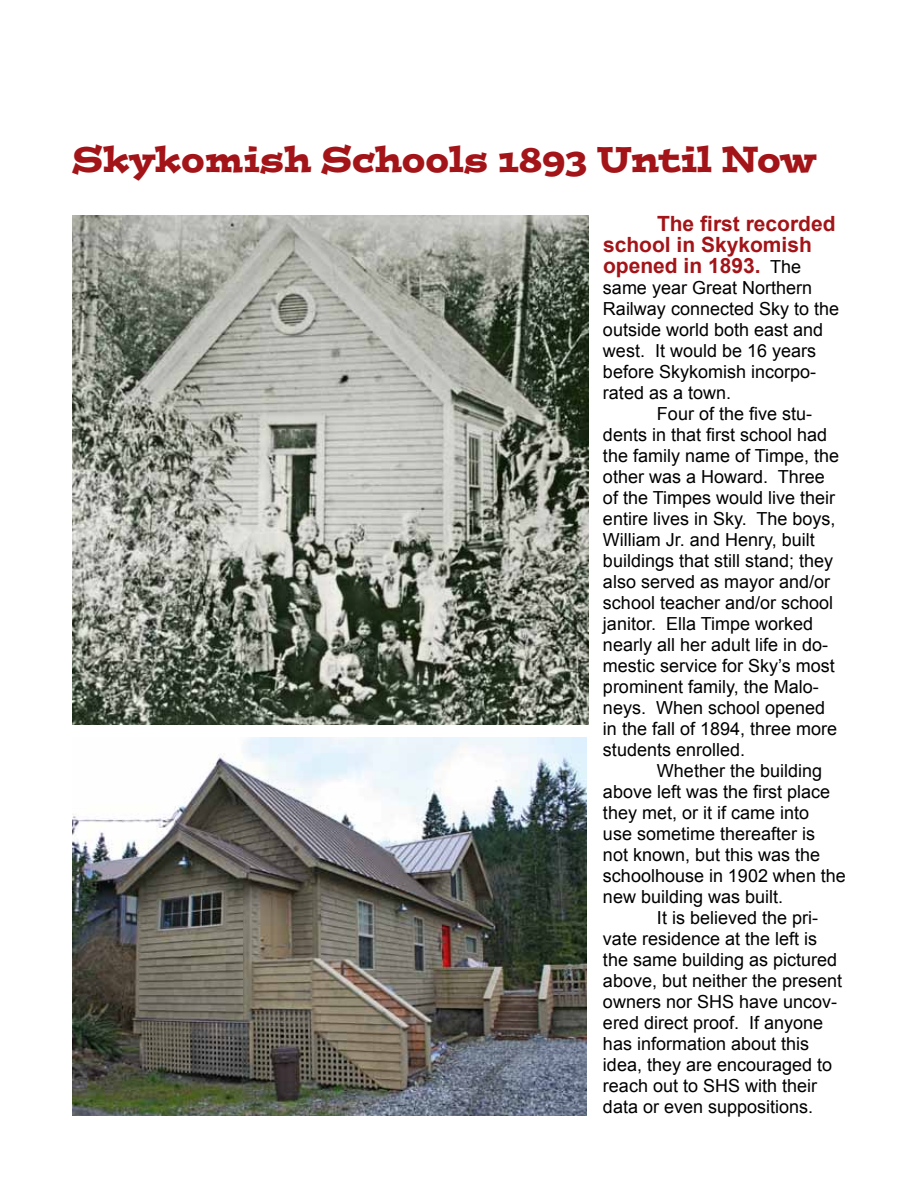
<style>
.page{position:relative;width:918px;height:1188px;background:#fff}
.page>*{position:absolute;margin:0;border:0;box-sizing:border-box;transform-origin:0 0}
.t1{font:36px "Postino Std";color:#a31418;scale:.9 1}
.t2{font:700 21px/21px "Arial";color:#a31418}
.t3{font:18px "Arial";color:#000}
.s1{font-weight:400;font-size:18px;color:#000}
</style>
<div class="page">
<img style="left:72px;top:216px;width:517px;height:509px">
<img style="left:72px;top:738px;width:514px;height:378px">
<h1 class="t1" style="left:72px;top:136px;width:828px">Skykomish Schools 1893 Until Now</h1>
<p class="t2" style="left:603px;top:214px;width:234px;text-indent:54px">The first recorded school in Skykomish opened in 1893. <span class="s1">The</span></p>
<p class="t3" style="left:603px;top:276px;width:211px">same year Great Northern</p>
<p class="t3" style="left:603px;top:297px;width:238px">Railway connected Sky to the</p>
<p class="t3" style="left:603px;top:318px;width:222px">outside world both east and</p>
<p class="t3" style="left:603px;top:339px;width:215px">west. It would be 16 years</p>
<p class="t3" style="left:603px;top:360px;width:215px">before Skykomish incorpo-</p>
<p class="t3" style="left:603px;top:381px;width:130px">rated as a town.</p>
<p class="t3" style="left:657px;top:402px;width:157px">Four of the five stu-</p>
<p class="t3" style="left:603px;top:423px;width:226px">dents in that first school had</p>
<p class="t3" style="left:603px;top:444px;width:238px">the family name of Timpe, the</p>
<p class="t3" style="left:603px;top:465px;width:223px">other was a Howard. Three</p>
<p class="t3" style="left:603px;top:486px;width:234px">of the Timpes would live their</p>
<p class="t3" style="left:603px;top:507px;width:234px">entire lives in Sky. The boys,</p>
<p class="t3" style="left:603px;top:528px;width:213px">William Jr. and Henry, built</p>
<p class="t3" style="left:603px;top:549px;width:232px">buildings that still stand; they</p>
<p class="t3" style="left:603px;top:570px;width:229px">also served as mayor and/or</p>
<p class="t3" style="left:603px;top:591px;width:232px">school teacher and/or school</p>
<p class="t3" style="left:603px;top:612px;width:212px">janitor. Ella Timpe worked</p>
<p class="t3" style="left:603px;top:633px;width:227px">nearly all her adult life in do-</p>
<p class="t3" style="left:603px;top:654px;width:233px">mestic service for Sky’s most</p>
<p class="t3" style="left:603px;top:675px;width:217px">prominent family, the Malo-</p>
<p class="t3" style="left:603px;top:696px;width:224px">neys. When school opened</p>
<p class="t3" style="left:603px;top:717px;width:236px">in the fall of 1894, three more</p>
<p class="t3" style="left:603px;top:738px;width:144px">students enrolled.</p>
<p class="t3" style="left:657px;top:759px;width:167px">Whether the building</p>
<p class="t3" style="left:603px;top:780px;width:229px">above left was the first place</p>
<p class="t3" style="left:603px;top:801px;width:208px">they met, or it if came into</p>
<p class="t3" style="left:603px;top:822px;width:214px">use sometime thereafter is</p>
<p class="t3" style="left:603px;top:843px;width:219px">not known, but this was the</p>
<p class="t3" style="left:603px;top:864px;width:244px">schoolhouse in 1902 when the</p>
<p class="t3" style="left:603px;top:885px;width:182px">new building was built.</p>
<p class="t3" style="left:657px;top:906px;width:163px">It is believed the pri-</p>
<p class="t3" style="left:603px;top:927px;width:216px">vate residence at the left is</p>
<p class="t3" style="left:603px;top:948px;width:236px">the same building as pictured</p>
<p class="t3" style="left:603px;top:969px;width:241px">above, but neither the present</p>
<p class="t3" style="left:603px;top:990px;width:236px">owners nor SHS have uncov-</p>
<p class="t3" style="left:603px;top:1011px;width:222px">ered direct proof. If anyone</p>
<p class="t3" style="left:603px;top:1032px;width:208px">has information about this</p>
<p class="t3" style="left:603px;top:1053px;width:231px">idea, they are encouraged to</p>
<p class="t3" style="left:603px;top:1074px;width:216px">reach out to SHS with their</p>
<p class="t3" style="left:603px;top:1095px;width:212px">data or even suppositions.</p>
</div>
